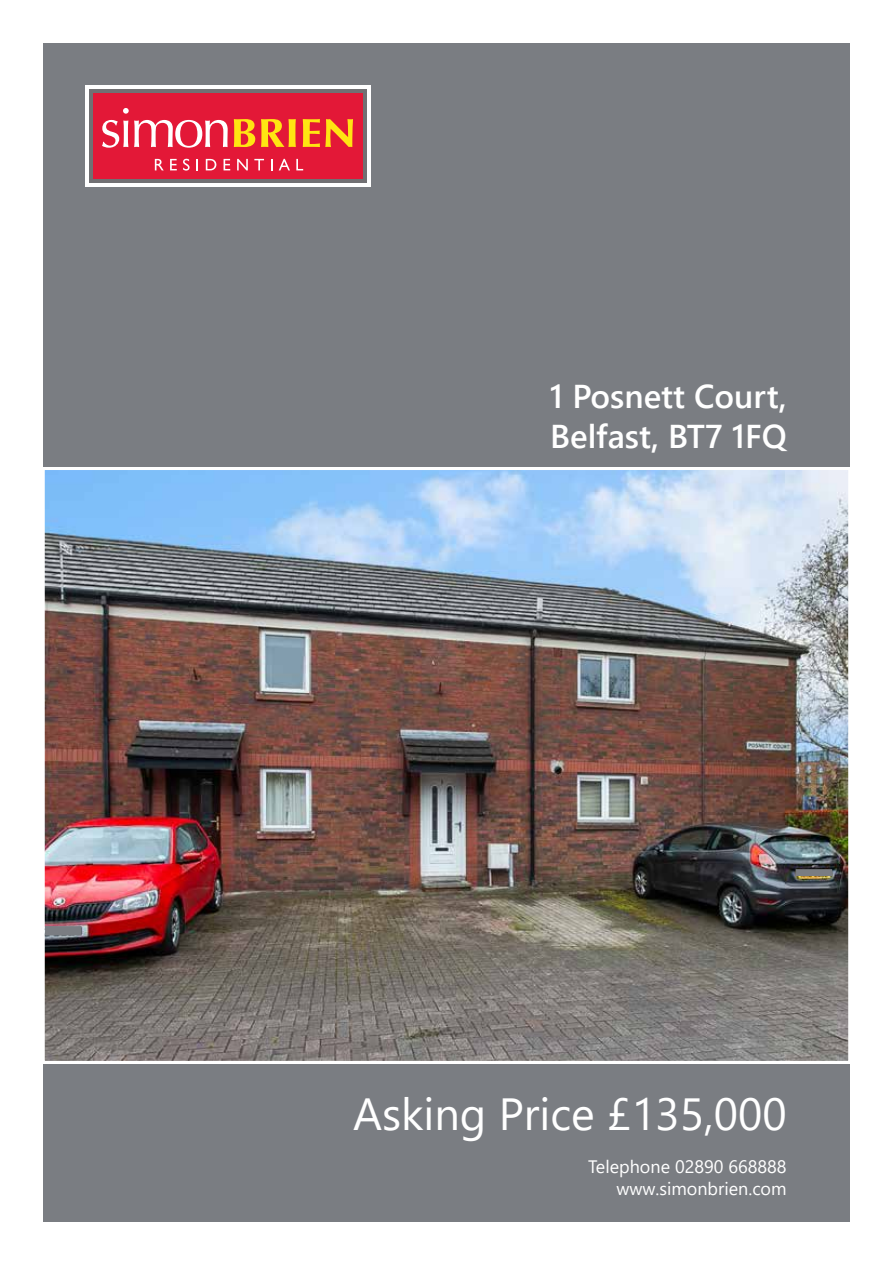
<style>
.page{position:relative;width:893px;height:1263px;background:#fff}
.page>*{position:absolute;margin:0;border:0;box-sizing:border-box;transform-origin:0 0}
.t1{font:45px "Segoe UI";color:#fff}
.t2{font:600 33px/39.6px "Segoe UI";color:#fff}
.t3{font:18px/21.6px "Segoe UI";color:#fff;text-align:right}
</style>
<div class="page">
<div style="left:43px;top:43px;width:807px;height:424px;background:#7a7d82"></div>
<div style="left:43px;top:1064px;width:807px;height:157px;background:#7a7d82"></div>
<img style="left:46px;top:471px;width:801px;height:589px">
<div style="left:42px;top:467px;width:809px;height:597px;border:3px solid #fff"></div>
<div style="left:796px;top:869px;width:36px;height:7px;background:#7a7d82;border:1px solid #7a7d82"></div>
<div style="left:45px;top:926px;width:37px;height:9px;background:#7a7d82"></div>
<div style="left:85px;top:85px;width:286px;height:102px;background:#fff"></div>
<div style="left:89px;top:89px;width:278px;height:94px;background:#717073"></div>
<div style="left:93px;top:93px;width:270px;height:86px;background:#e31837"></div>
<svg style="left:102px;top:108px;width:126px;height:40px"></svg>
<svg style="left:234px;top:119px;width:21px;height:28px"></svg>
<svg style="left:261px;top:119px;width:35px;height:28px"></svg>
<svg style="left:303px;top:119px;width:50px;height:28px"></svg>
<svg style="left:155px;top:159px;width:9px;height:11px"></svg>
<svg style="left:170px;top:159px;width:7px;height:11px"></svg>
<svg style="left:183px;top:159px;width:7px;height:12px"></svg>
<svg style="left:196px;top:159px;width:2px;height:11px"></svg>
<svg style="left:206px;top:159px;width:10px;height:11px"></svg>
<svg style="left:224px;top:159px;width:6px;height:11px"></svg>
<svg style="left:237px;top:159px;width:11px;height:11px"></svg>
<svg style="left:254px;top:159px;width:10px;height:11px"></svg>
<svg style="left:279px;top:159px;width:11px;height:11px"></svg>
<svg style="left:296px;top:159px;width:7px;height:11px"></svg>
<h2 class="t2" style="left:550px;top:374px;width:238px">1 Posnett Court,<br>Belfast, BT7 1FQ</h2>
<h1 class="t1" style="left:353px;top:1071px;width:435px">Asking Price £135,000</h1>
<p class="t3" style="left:588px;top:1154px;width:200px">Telephone 02890 668888 www.simonbrien.com</p>
</div>
